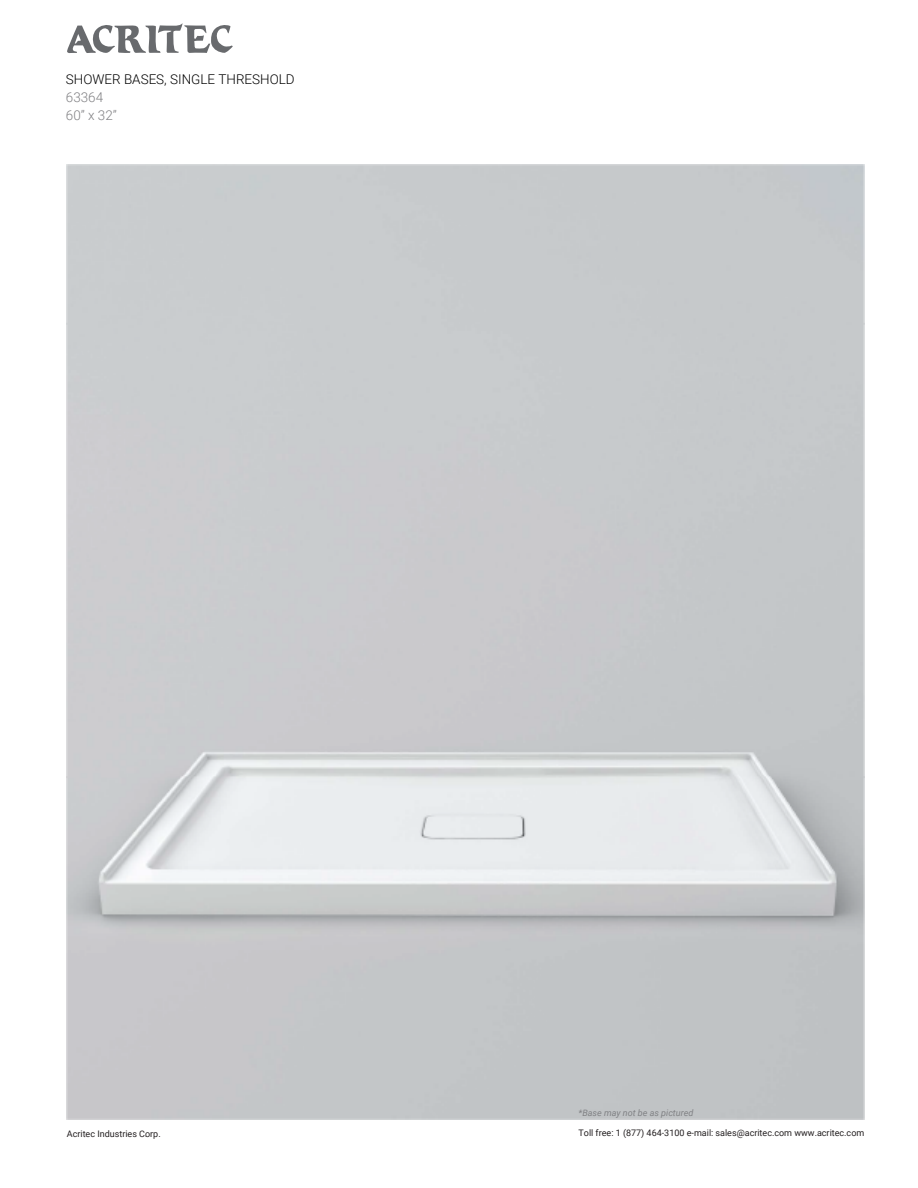
<style>
.page{position:relative;width:918px;height:1188px;background:#fff}
.page>*{position:absolute;margin:0;border:0;box-sizing:border-box;transform-origin:0 0}
.t1{font:300 13.5px "Roboto";color:#000}
.t2{font:300 13.5px/18px "Roboto";color:#808083}
.t3{font:9px "Roboto";color:#231f20}
.t4{font:italic 9px "Roboto";color:#808184}
.t5{font:7.5px "Roboto";color:#434243}
</style>
<div class="page">
<img style="left:67px;top:164px;width:798px;height:955px">
<svg style="left:67px;top:24px;width:166px;height:29px"></svg>
<h1 class="t1" style="left:66px;top:70px;width:230px">SHOWER BASES, SINGLE THRESHOLD</h1>
<h1 class="t2" style="left:66px;top:88px;width:53px">63364<br>60” x 32”</h1>
<p class="t3" style="left:67px;top:1127px;width:95px">Acritec Industries Corp.</p>
<p class="t5" style="left:145px;top:1129px;width:3px">.</p>
<p class="t4" style="left:579px;top:1106px;width:116px">*Base may not be as pictured</p>
<p class="t3" style="left:579px;top:1127px;width:287px">Toll free: 1 (877) 464-3100 e-mail: sales@acritec.com www.acritec.com</p>
</div>
